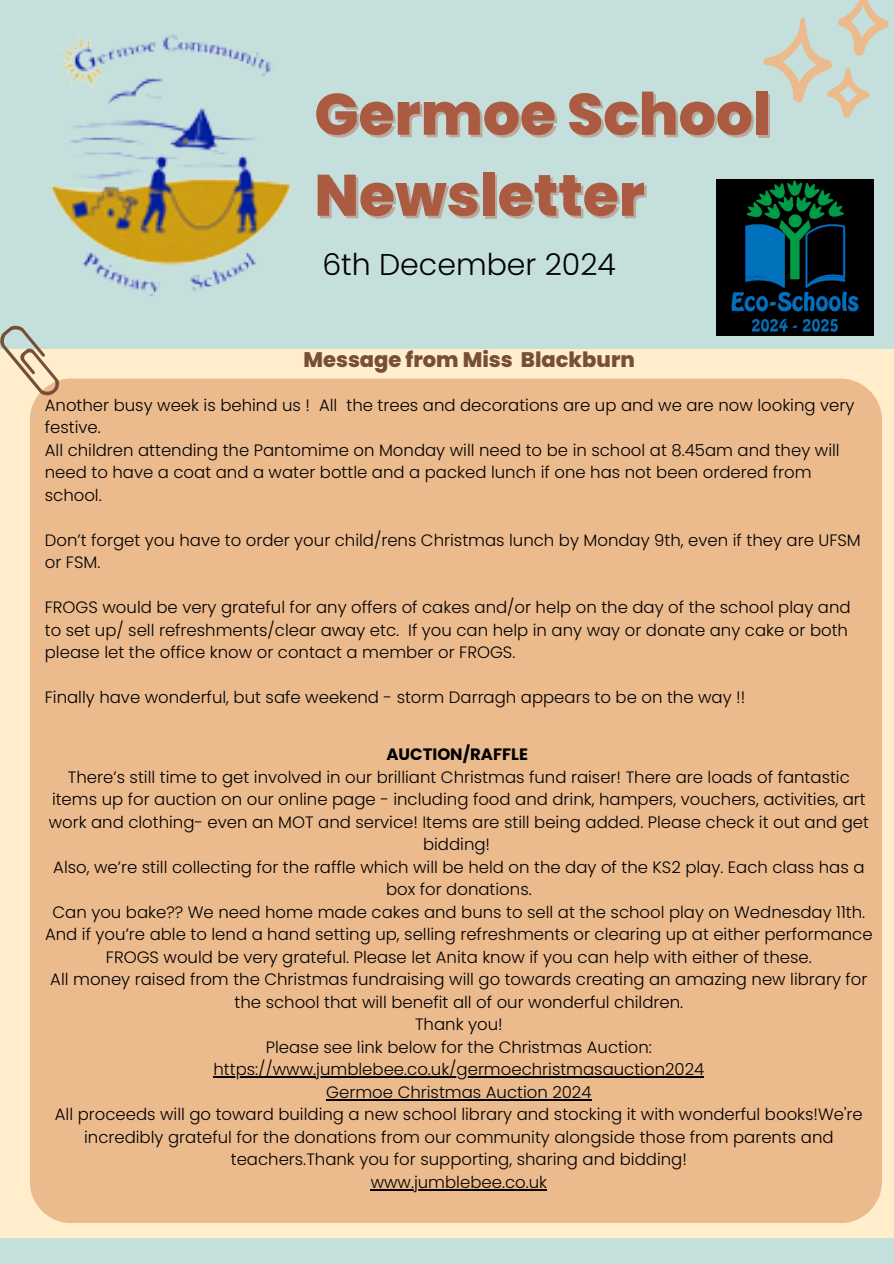
<style>
.page{position:relative;width:894px;height:1264px;background:#fff}
.page>*{position:absolute;margin:0;border:0;box-sizing:border-box;transform-origin:0 0}
.t1{font:800 58.35px "Poppins";color:#aa5b42}
.t2{font:300 30px "Poppins";color:#000}
.t3{font:800 21px "Poppins";color:#774f38}
.t4{font:300 16.5px/22.5px "Poppins";color:#000;text-align:center}
.t5{font:700 16.5px "Poppins";color:#000}
</style>
<div class="page">
<div style="left:0;top:0;width:893px;height:1263px;background:#ffedcb"></div>
<div style="left:0;top:0;width:893px;height:349px;background:#c5e0dc"></div>
<div style="left:0;top:1238px;width:893px;height:25px;background:#c5e0dc"></div>
<svg style="left:763px;top:0;width:125px;height:118px"></svg>
<div style="left:30px;top:378px;width:851px;height:845px;background:#ebba8d"></div>
<svg style="left:0;top:325px;width:36px;height:71px"></svg>
<img style="left:36px;top:35px;width:290px;height:373px">
<img style="left:716px;top:179px;width:156px;height:156px">
<hr style="left:213px;top:1076px;width:491px;height:1px;background:#000">
<hr style="left:326px;top:1098px;width:265px;height:2px;background:#000">
<hr style="left:370px;top:1188px;width:177px;height:2px;background:#000">
<p class="t1" style="left:314px;top:73px;width:458px">Germoe School</p>
<h1 class="t1" style="left:314px;top:154px;width:332px">Newsletter</h1>
<h2 class="t2" style="left:322px;top:244px;width:295px">6th December 2024</h2>
<p class="t3" style="left:303px;top:345px;width:333px">Message from Miss Blackburn</p>
<p class="t4" style="left:45px;top:393px;width:810px;text-align:left">Another busy week is behind us ! All the trees and decorations are up and we are now looking very festive.</p>
<p class="t4" style="left:45px;top:438px;width:796px;text-align:left">All children attending the Pantomime on Monday will need to be in school at 8.45am and they will need to have a coat and a water bottle and a packed lunch if one has not been ordered from school.</p>
<p class="t4" style="left:45px;top:528px;width:817px;text-align:left">Don’t forget you have to order your child/rens Christmas lunch by Monday 9th, even if they are UFSM or FSM.</p>
<p class="t4" style="left:45px;top:596px;width:807px;text-align:left">FROGS would be very grateful for any offers of cakes and/or help on the day of the school play and to set up/ sell refreshments/clear away etc. If you can help in any way or donate any cake or both please let the office know or contact a member or FROGS.</p>
<p class="t4" style="left:45px;top:686px;width:702px">Finally have wonderful, but safe weekend - storm Darragh appears to be on the way !!</p>
<p class="t5" style="left:386px;top:742px;width:143px">AUCTION/RAFFLE</p>
<p class="t4" style="left:49px;top:765px;width:821px">There’s still time to get involved in our brilliant Christmas fund raiser! There are loads of fantastic items up for auction on our online page - including food and drink, hampers, vouchers, activities, art work and clothing- even an MOT and service! Items are still being added. Please check it out and get bidding!</p>
<h3 class="t4" style="left:53px;top:855px;width:812px">Also, we’re still collecting for the raffle which will be held on the day of the KS2 play. Each class has a box for donations.</h3>
<p class="t4" style="left:45px;top:900px;width:828px">Can you bake?? We need home made cakes and buns to sell at the school play on Wednesday 11th.<br>And if you’re able to lend a hand setting up, selling refreshments or clearing up at either performance<br>FROGS would be very grateful. Please let Anita know if you can help with either of these.</p>
<p class="t4" style="left:50px;top:968px;width:818px">All money raised from the Christmas fundraising will go towards creating an amazing new library for the school that will benefit all of our wonderful children.</p>
<p class="t4" style="left:415px;top:1013px;width:89px">Thank you!</p>
<p class="t4" style="left:266px;top:1035px;width:387px">Please see link below for the Christmas Auction:</p>
<p class="t4" style="left:213px;top:1058px;width:492px">https://www.jumblebee.co.uk/germoechristmasauction2024</p>
<p class="t4" style="left:326px;top:1080px;width:267px">Germoe Christmas Auction 2024</p>
<p class="t4" style="left:55px;top:1103px;width:809px">All proceeds will go toward building a new school library and stocking it with wonderful books!We're incredibly grateful for the donations from our community alongside those from parents and teachers.Thank you for supporting, sharing and bidding!</p>
<p class="t4" style="left:370px;top:1170px;width:178px">www.jumblebee.co.uk</p>
</div>
